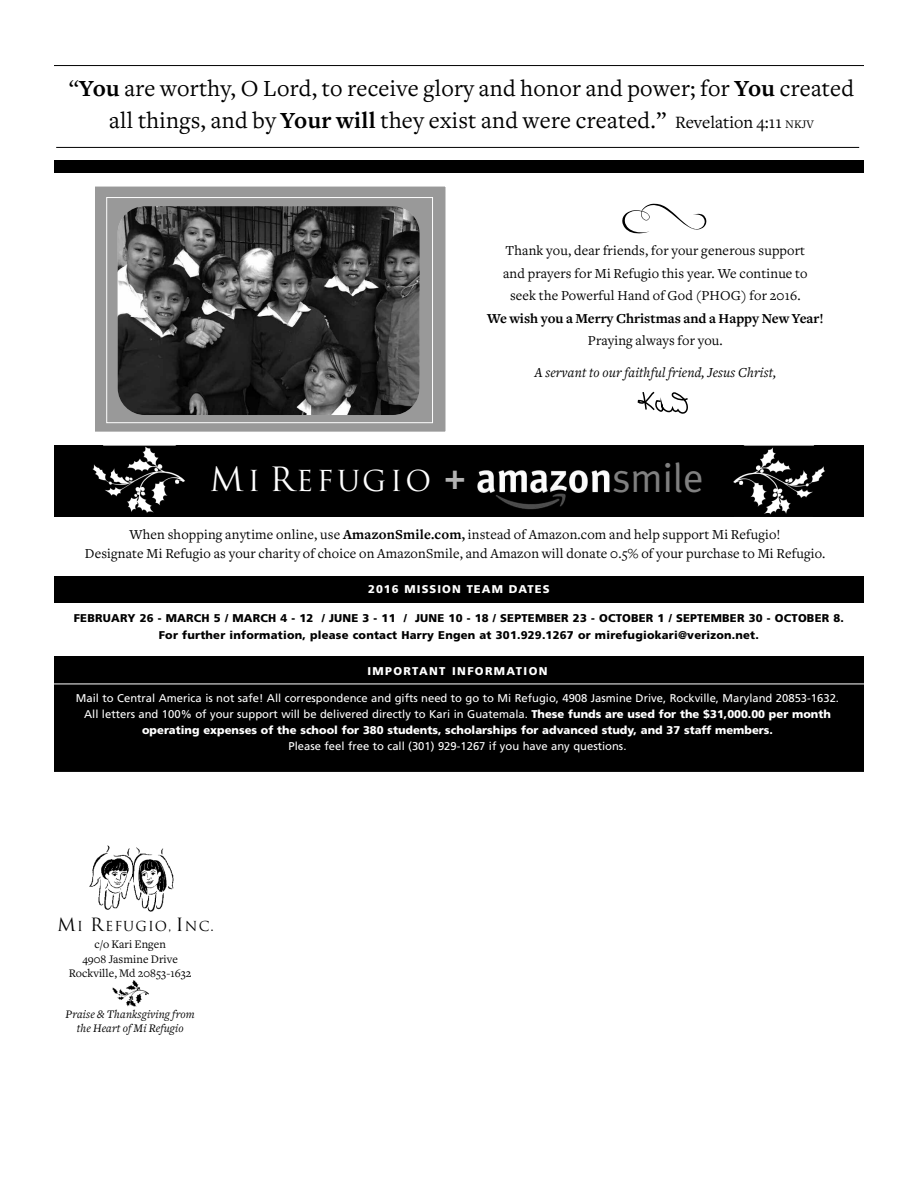
<style>
.page{position:relative;width:918px;height:1188px;background:#fff}
.page>*{position:absolute;margin:0;border:0;box-sizing:border-box;transform-origin:0 0}
.t1{font:40.8px "Meta";color:#808080}
.t2{font:28.05px "Trajan";letter-spacing:.13em;color:#fff}
.t3{font:24px/31.5px "Freight Text";letter-spacing:.01em;color:#000;text-align:center}
.t4{font:14.25px/19.5px "Freight Text";letter-spacing:.01em;color:#000;text-align:center}
.t5{font:700 14.25px "Freight Text";color:#000}
.t6{font:italic 14.25px "Freight Text";letter-spacing:.01em;color:#000}
.t7{font:13.35px "Trajan";letter-spacing:.08em;color:#000}
.t8{font:12px/14.2px "Freight Text";letter-spacing:.005em;color:#000;text-align:center}
.t9{font:italic 12px/14.2px "Freight Text";letter-spacing:.01em;color:#000;text-align:center}
.t10{font:11.25px/15.8px "Frutiger";color:#fff;text-align:center}
.t11{font:900 11.25px/17.2px "Frutiger";letter-spacing:.02em;color:#000;text-align:center}
.t12{font:900 11.25px "Frutiger";letter-spacing:.12em;color:#fff}
.t13{font:900 11.25px "Frutiger";letter-spacing:.09em;color:#fff}
.s1{font-weight:700}
.s2{font-size:18px}
.s3{font-size:12px}
.s4{font-size:32.55px}
.s5{font-family:"Frutiger";font-weight:700;font-size:36.15px;color:#b3b3b3}
.s6{font-weight:900}
.s7{font-size:17.85px}
</style>
<div class="page">
<div style="left:95px;top:187px;width:351px;height:245px;background:#999"></div>
<div style="left:89px;top:181px;width:363px;height:257px;border:6px solid #fff"></div>
<div style="left:106px;top:197px;width:327px;height:226px;border:1px solid #fff"></div>
<img style="left:118px;top:206px;width:302px;height:209px;border-radius:27px">
<hr style="left:54px;top:65px;width:810px;height:1px;background:#000">
<hr style="left:56px;top:147px;width:803px;height:1px;background:#000">
<div style="left:56px;top:490px;width:807px;height:280px;background:#000"></div>
<img style="left:89px;top:845px;width:85px;height:67px">
<div style="left:47px;top:447px;width:830px;height:209px;background:#fff"></div>
<div style="left:54px;top:576px;width:810px;height:27px;background:#000"></div>
<div style="left:54px;top:446px;width:810px;height:71px;background:#000"></div>
<img style="left:477px;top:470px;width:133px;height:40px">
<hr style="left:52px;top:683px;width:821px;height:1px;background:#fff">
<div style="left:54px;top:160px;width:810px;height:13px;background:#000"></div>
<svg style="left:637px;top:391px;width:51px;height:23px"></svg>
<img style="left:102px;top:445px;width:75px;height:2px">
<img style="left:109px;top:437px;width:57px;height:1px">
<img style="left:92px;top:447px;width:93px;height:66px">
<img style="left:742px;top:445px;width:73px;height:1px">
<img style="left:733px;top:447px;width:92px;height:68px">
<img style="left:112px;top:976px;width:37px;height:31px">
<svg style="left:119px;top:976px;width:16px;height:1px"></svg>
<h3 class="t3" style="left:69px;top:72px;width:787px">“<span class="s1">You</span> are worthy, O Lord, to receive glory and honor and power; for <span class="s1">You</span> created all things, and by <span class="s1">Your will</span> they exist and were created.” <span class="s2">Revelation 4:11</span> <span class="s3">NKJV</span></h3>
<p class="t4" style="left:506px;top:241px;width:301px">Thank you, dear friends, for your generous support</p>
<p class="t4" style="left:503px;top:262px;width:306px;line-height:22.5px">and prayers for Mi Refugio this year. We continue to seek the Powerful Hand of God (PHOG) for 2016.</p>
<p class="t5" style="left:487px;top:310px;width:338px">We wish you a Merry Christmas and a Happy New Year!</p>
<p class="t4" style="left:588px;top:331px;width:137px">Praying always for you.</p>
<p class="t6" style="left:534px;top:364px;width:243px">A servant to ourfaithful friend, Jesus Christ,</p>
<h2 class="t2" style="left:210px;top:465px;width:258px"><span class="s4">M</span>I <span class="s4">R</span>EFUGIO <span class="s5">+</span></h2>
<h1 class="t1" style="left:612px;top:454px;width:93px">smile</h1>
<p class="t4" style="left:85px;top:524px;width:742px">When shopping anytime online, use <span class="s1">AmazonSmile.com,</span> instead of Amazon.com and help support Mi Refugio!<br>Designate Mi Refugio as your charity of choice on AmazonSmile, and Amazon will donate 0.5% of your purchase to Mi Refugio.</p>
<p class="t13" style="left:368px;top:584px;width:183px">2016 MISSION TEAM DATES</p>
<p class="t11" style="left:74px;top:610px;width:772px">FEBRUARY 26 - MARCH 5 / MARCH 4 - 12 / JUNE 3 - 11 / JUNE 10 - 18 / SEPTEMBER 23 - OCTOBER 1 / SEPTEMBER 30 - OCTOBER 8.<br>For further information, please contact Harry Engen at 301.929.1267 or mirefugiokari@verizon.net.</p>
<p class="t12" style="left:367px;top:666px;width:182px">IMPORTANT INFORMATION</p>
<p class="t10" style="left:76px;top:691px;width:765px">Mail to Central America is not safe! All correspondence and gifts need to go to Mi Refugio, 4908 Jasmine Drive, Rockville, Maryland 20853-1632.<br>All letters and 100% of your support will be delivered directly to Kari in Guatemala. <span class="s6">These funds are used for the $31,000.00 per month operating expenses of the school for 380 students, scholarships for advanced study, and 37 staff members.</span></p>
<p class="t10" style="left:289px;top:739px;width:339px">Please feel free to call (301) 929-1267 if you have any questions.</p>
<p class="t7" style="left:57px;top:919px;width:158px"><span class="s7">M</span>I <span class="s7">R</span>EFUGIO, <span class="s7">I</span>NC.</p>
<p class="t8" style="left:69px;top:937px;width:124px">c/o Kari Engen<br>4908 Jasmine Drive<br>Rockville, Md 20853-1632</p>
<p class="t9" style="left:66px;top:1007px;width:131px">Praise &amp; Thanksgiving from the Heart of Mi Refugio</p>
</div>
